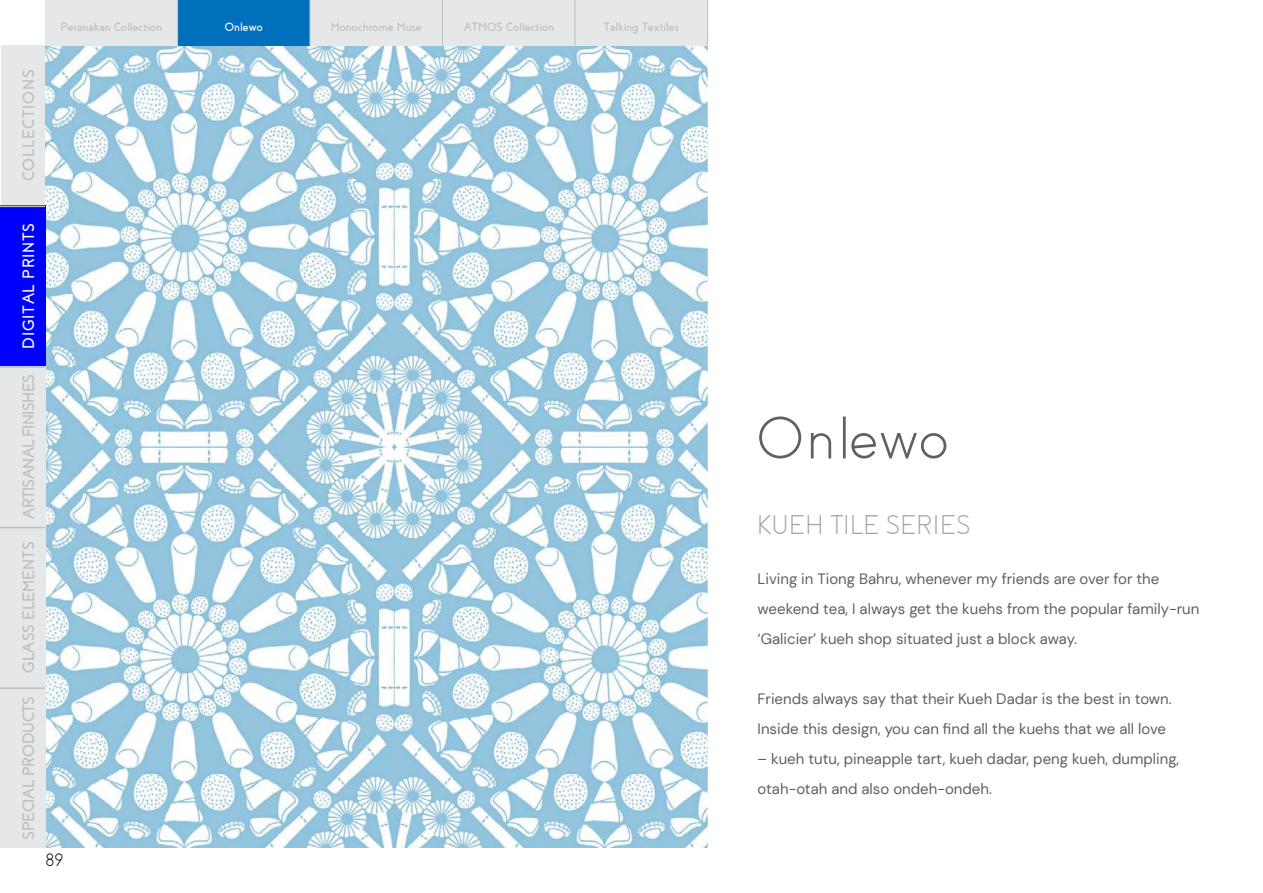
<style>
.page{position:relative;width:1263px;height:893px;background:#fff}
.page>*{position:absolute;margin:0;border:0;box-sizing:border-box;transform-origin:0 0}
.t1{font:300 60px "Coves";letter-spacing:.02em;color:#606060}
.t2{font:300 27px "Coves";letter-spacing:.045em;color:#a3a3a3}
.t3{font:300 18px "Coves";color:#000}
.t4{font:700 16.5px "Coves";letter-spacing:-.04em;color:#bdbebf}
.t5{font:700 16.5px "Coves";letter-spacing:-.02em;color:#bdbebf}
.t6{font:700 16.5px "Coves";letter-spacing:.04em;color:#fff}
.t7{font:700 16.5px "Coves";color:#bdbebf}
.t8{font:700 16.5px "Coves";letter-spacing:.04em;color:#bcbec0}
.t9{font:15px/30px "DM Sans";color:#606060}
.t10{font:700 12px "Coves";color:#bcbec0}
.t11{font:700 12px "Coves";color:#fff}
</style>
<div class="page">
<img style="left:45px;top:45px;width:663px;height:803px">
<div style="left:575px;top:0;width:133px;height:45px;background:#e6e7e8"></div>
<hr style="left:707px;top:0;width:1px;height:45px;background:#bcbec0">
<div style="left:443px;top:0;width:132px;height:45px;background:#e6e7e8"></div>
<hr style="left:575px;top:0;width:1px;height:45px;background:#bcbec0">
<div style="left:310px;top:0;width:133px;height:45px;background:#e6e7e8"></div>
<hr style="left:442px;top:0;width:1px;height:45px;background:#bcbec0">
<div style="left:178px;top:0;width:132px;height:45px;background:#0070bd"></div>
<hr style="left:310px;top:0;width:1px;height:45px;background:#bcbec0">
<div style="left:45px;top:0;width:133px;height:45px;background:#e6e7e8"></div>
<hr style="left:177px;top:0;width:1px;height:45px;background:#bcbec0">
<div style="left:1px;top:45px;width:43px;height:161px;background:#e6e7e8"></div>
<div style="left:0;top:206px;width:45px;height:160px;background:#00f"></div>
<hr style="left:0;top:206px;width:45px;height:1px;background:#bcbec0">
<div style="left:0;top:366px;width:45px;height:161px;background:#e6e7e8"></div>
<hr style="left:0;top:366px;width:45px;height:2px;background:#bcbec0">
<div style="left:0;top:527px;width:45px;height:160px;background:#e6e7e8"></div>
<hr style="left:0;top:527px;width:45px;height:1px;background:#bcbec0">
<div style="left:0;top:687px;width:45px;height:161px;background:#e6e7e8"></div>
<hr style="left:0;top:687px;width:45px;height:2px;background:#bcbec0">
<p class="t8" style="left:19px;top:181px;width:113px;rotate:-90deg">COLLECTIONS</p>
<p class="t10" style="left:61px;top:20px;width:103px">Peranakan Collection</p>
<p class="t11" style="left:225px;top:20px;width:40px">Onlewo</p>
<p class="t10" style="left:331px;top:20px;width:93px">Monochrome Muse</p>
<p class="t10" style="left:464px;top:20px;width:92px">ATMOS Collection</p>
<p class="t10" style="left:604px;top:20px;width:77px">Talking Textiles</p>
<p class="t6" style="left:19px;top:349px;width:127px;rotate:-90deg">DIGITAL PRINTS</p>
<p class="t4" style="left:19px;top:519px;width:146px;rotate:-90deg">ARTISANAL FINISHES</p>
<p class="t7" style="left:19px;top:673px;width:133px;rotate:-90deg">GLASS ELEMENTS</p>
<p class="t5" style="left:19px;top:840px;width:145px;rotate:-90deg">SPECIAL PRODUCTS</p>
<p class="t3" style="left:45px;top:849px;width:20px">89</p>
<h1 class="t1" style="left:758px;top:403px;width:191px">Onlewo</h1>
<h2 class="t2" style="left:758px;top:509px;width:215px">KUEH TILE SERIES</h2>
<p class="t9" style="left:758px;top:564px;width:443px">Living in Tiong Bahru, whenever my friends are over for the weekend tea, I always get the kuehs from the popular family-run ‘Galicier’ kueh shop situated just a block away.</p>
<p class="t9" style="left:758px;top:684px;width:416px">Friends always say that their Kueh Dadar is the best in town.<br>Inside this design, you can find all the kuehs that we all love</p>
<p class="t9" style="left:758px;top:744px;width:423px">– kueh tutu, pineapple tart, kueh dadar, peng kueh, dumpling, otah-otah and also ondeh-ondeh.</p>
</div>
